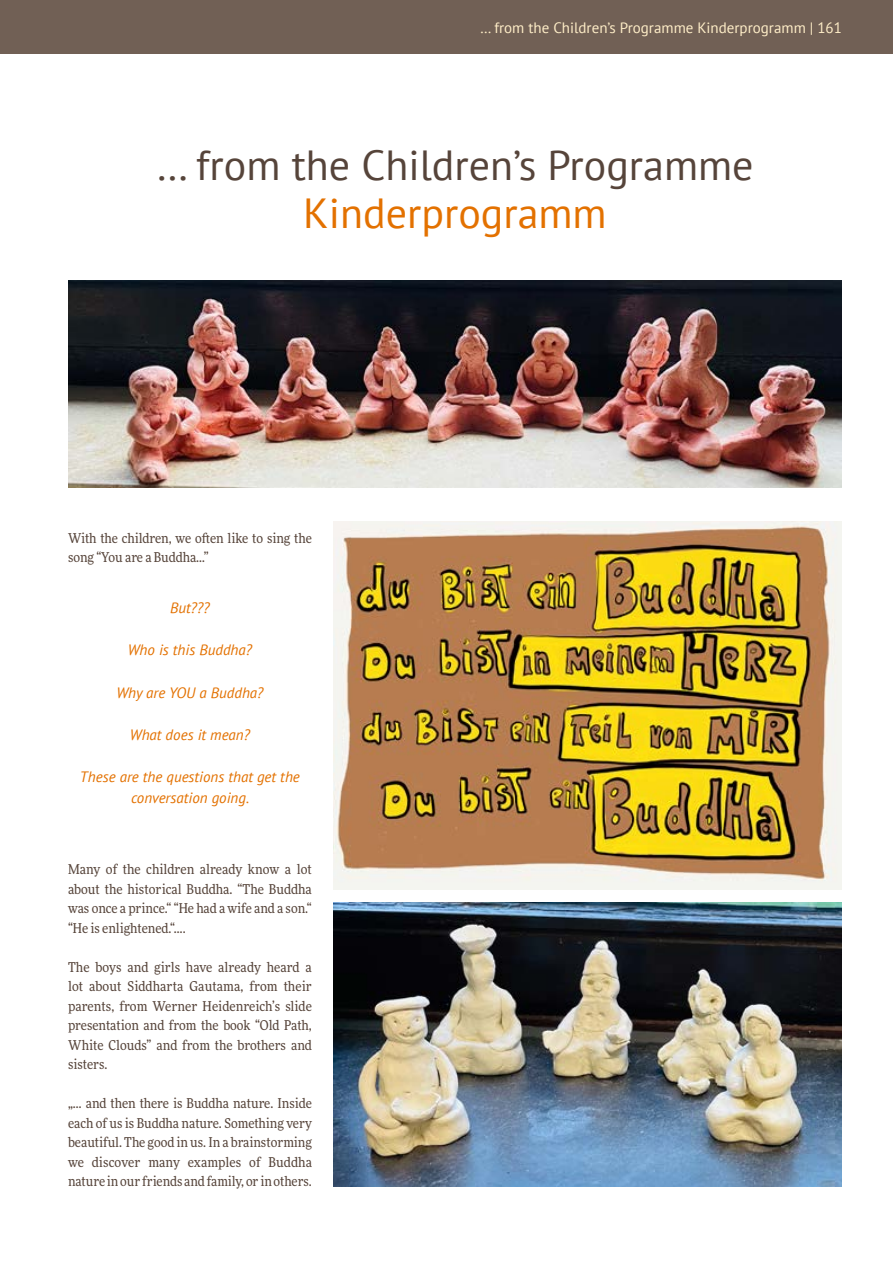
<style>
.page{position:relative;width:893px;height:1263px;background:#fff}
.page>*{position:absolute;margin:0;border:0;box-sizing:border-box;transform-origin:0 0}
._01_Head{font:42px/48px "PT Sans";color:#56443a;text-align:center}
._03_Zitat_2019{font:italic 15px/21px "PT Sans";color:#e37100;text-align:center}
.t1{font:15px "PT Sans";color:#ffeec8}
._00_GT{font:13.5px/19.5px "More Pro";color:#56443a;text-align:justify;scale:.91 1}
._00_GT-2{font:13.5px/19.5px "More Pro";color:#56443a;scale:.9 1}
.s1{color:#e37100}
</style>
<div class="page">
<div style="left:0;top:0;width:893px;height:54px;background:#716055"></div>
<img style="left:68px;top:281px;width:774px;height:207px">
<img style="left:333px;top:903px;width:509px;height:283px">
<img style="left:333px;top:522px;width:509px;height:367px">
<p class="t1" style="left:480px;top:18px;width:363px">… from the Children’s Programme Kinderprogramm | 161</p>
<p class="_01_Head" style="left:156px;top:141px;width:599px">… from the Children’s Programme<br><span class="s1">Kinderprogramm</span></p>
<p class="_00_GT-2" style="left:68px;top:528px;width:272px">With the children, we often like to sing the song “You are a Buddha…”</p>
<p class="_03_Zitat_2019" style="left:170px;top:597px;width:41px">But???</p>
<p class="_03_Zitat_2019" style="left:128px;top:639px;width:126px">Who is this Buddha?</p>
<p class="_03_Zitat_2019" style="left:116px;top:681px;width:149px">Why are YOU a Buddha?</p>
<p class="_03_Zitat_2019" style="left:130px;top:724px;width:122px">What does it mean?</p>
<p class="_03_Zitat_2019" style="left:80px;top:766px;width:221px">These are the questions that get the conversation going.</p>
<p class="_00_GT" style="left:68px;top:859px;width:269px">Many of the children already know a lot about the historical Buddha. “The Buddha was once a prince.“ “He had a wife and a son.“ “He is enlightened.“….</p>
<p class="_00_GT" style="left:68px;top:957px;width:269px">The boys and girls have already heard a lot about Siddharta Gautama, from their parents, from Werner Heidenreich’s slide presentation and from the book “Old Path, White Clouds” and from the brothers and sisters.</p>
<p class="_00_GT-2" style="left:68px;top:1093px;width:273px;text-align:justify">„… and then there is Buddha nature. Inside each of us is Buddha nature. Something very beautiful. The good in us. In a brainstorming we discover many examples of Buddha nature in our friends and family, or in others.</p>
</div>
